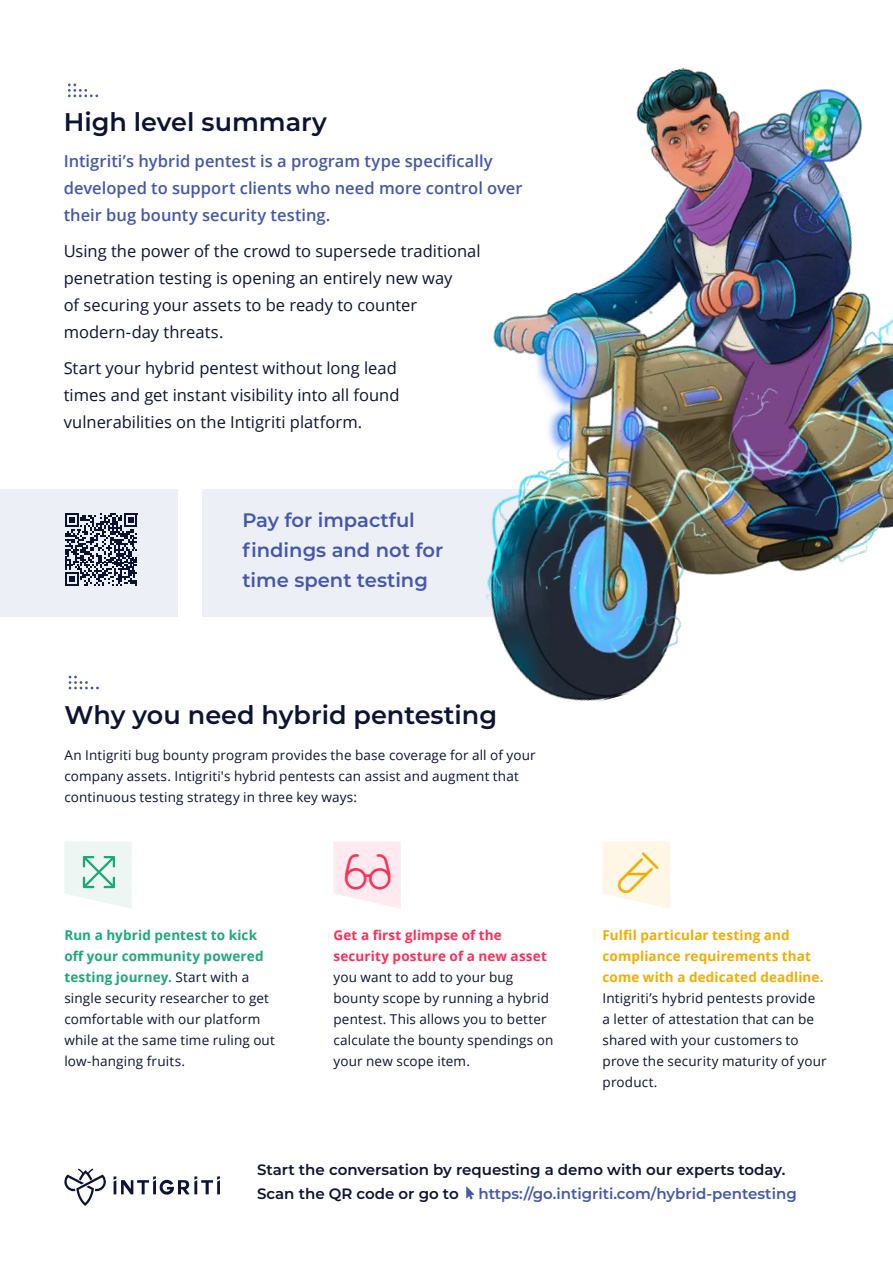
<style>
.page{position:relative;width:893px;height:1263px;background:#fff}
.page>*{position:absolute;margin:0;border:0;box-sizing:border-box;transform-origin:0 0}
.t1{font:600 25.5px "Montserrat";color:#0c1334}
.t2{font:600 19.5px/30px "Montserrat";color:#4458ac}
.t3{font:16.5px/27px "Open Sans";color:#0c1334}
.t4{font:600 16.5px/27px "Open Sans";color:#4458ac}
.t5{font:600 15px/24px "Montserrat";color:#0c1334}
.t6{font:600 15px "Montserrat";color:#4458ac}
.t7{font:13.5px/21px "Open Sans";letter-spacing:.01em;color:#0c1334}
.t8{font:700 13.5px/21px "Open Sans";letter-spacing:.01em;color:#f1ad00}
.t9{font:700 13.5px/21px "Open Sans";letter-spacing:.015em;color:#ff2d58}
.s1{font-weight:700;color:#1da87c}
</style>
<div class="page">
<div style="left:202px;top:489px;width:387px;height:128px;background:#edeff7"></div>
<div style="left:0;top:489px;width:178px;height:128px;background:#edeff7"></div>
<svg style="left:68px;top:83px;width:30px;height:14px"></svg>
<svg style="left:64px;top:841px;width:68px;height:67px;background:#def0ea"></svg>
<img style="left:485px;top:68px;width:408px;height:634px">
<svg style="left:466px;top:1186px;width:8px;height:13px"></svg>
<svg style="left:65px;top:513px;width:72px;height:73px"></svg>
<svg style="left:69px;top:676px;width:30px;height:13px"></svg>
<svg style="left:64px;top:1168px;width:42px;height:38px"></svg>
<svg style="left:114px;top:1176px;width:106px;height:19px"></svg>
<svg style="left:334px;top:841px;width:67px;height:68px;background:#ffedf0"></svg>
<svg style="left:603px;top:841px;width:67px;height:68px;background:#fef7e9"></svg>
<h1 class="t1" style="left:64px;top:104px;width:265px">High level summary</h1>
<p class="t4" style="left:64px;top:147px;width:460px">Intigriti’s hybrid pentest is a program type specifically developed to support clients who need more control over their bug bounty security testing.</p>
<p class="t3" style="left:64px;top:237px;width:418px">Using the power of the crowd to supersede traditional penetration testing is opening an entirely new way<br>of securing your assets to be ready to counter modern-day threats.</p>
<p class="t3" style="left:64px;top:354px;width:337px">Start your hybrid pentest without long lead times and get instant visibility into all found vulnerabilities on the Intigriti platform.</p>
<h2 class="t2" style="left:242px;top:504px;width:202px">Pay for impactful findings and not for time spent testing</h2>
<h1 class="t1" style="left:64px;top:697px;width:434px">Why you need hybrid pentesting</h1>
<p class="t7" style="left:64px;top:744px;width:473px">An Intigriti bug bounty program provides the base coverage for all of your company assets. Intigriti's hybrid pentests can assist and augment that continuous testing strategy in three key ways:</p>
<p class="t7" style="left:64px;top:924px;width:212px"><span class="s1">Run a hybrid pentest to kick off your community powered testing journey.</span> Start with a single security researcher to get comfortable with our platform while at the same time ruling out low-hanging fruits.</p>
<p class="t9" style="left:333px;top:924px;width:215px">Get a first glimpse of the security posture of a new asset</p>
<p class="t7" style="left:333px;top:966px;width:221px">you want to add to your bug bounty scope by running a hybrid pentest. This allows you to better calculate the bounty spendings on your new scope item.</p>
<p class="t8" style="left:603px;top:924px;width:223px">Fulfil particular testing and compliance requirements that come with a dedicated deadline.</p>
<p class="t7" style="left:603px;top:987px;width:226px">Intigriti’s hybrid pentests provide<br>a letter of attestation that can be shared with your customers to prove the security maturity of your product.</p>
<p class="t5" style="left:257px;top:1157px;width:530px">Start the conversation by requesting a demo with our experts today.<br>Scan the QR code or go to</p>
<p class="t6" style="left:478px;top:1183px;width:320px">https://go.intigriti.com/hybrid-pentesting</p>
</div>
